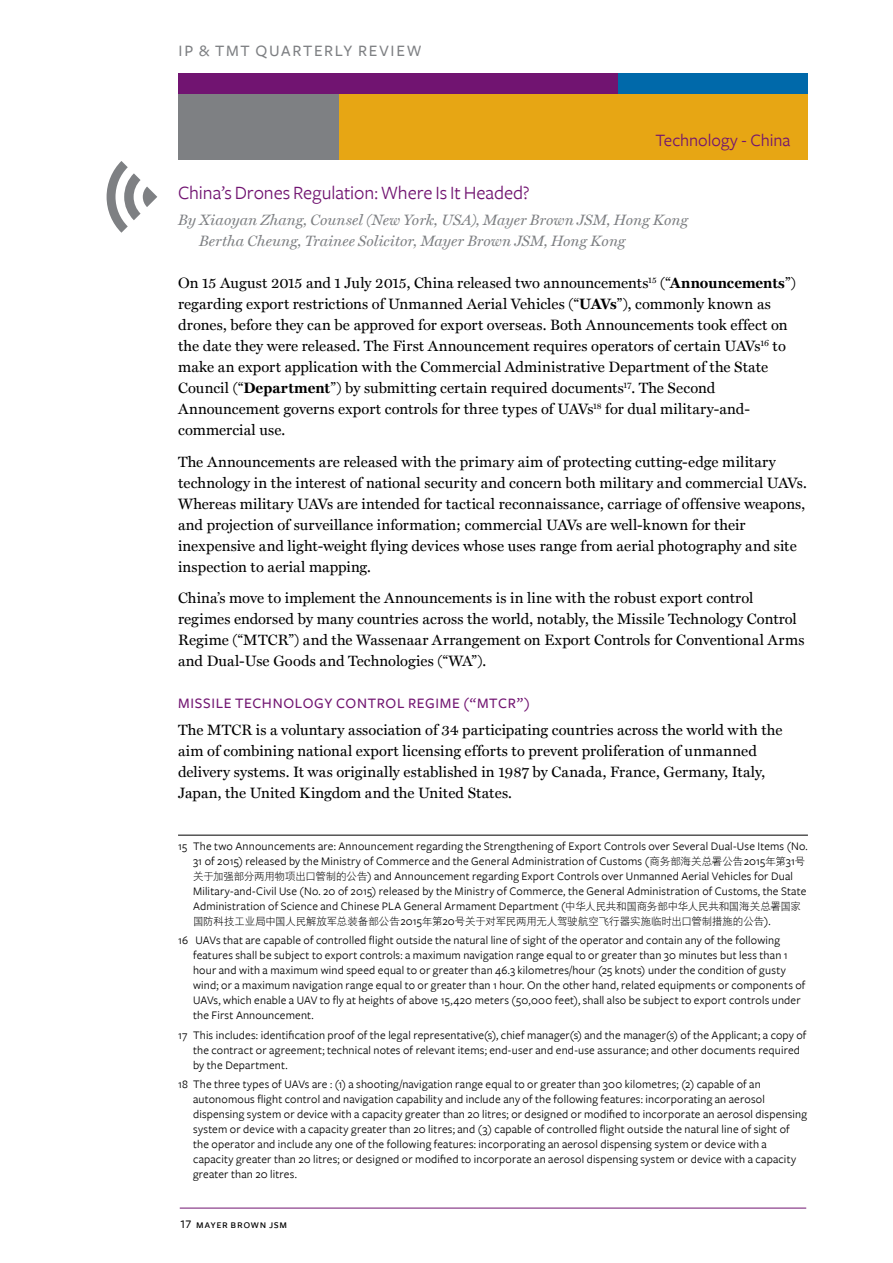
<style>
.page{position:relative;width:893px;height:1263px;background:#fff}
.page>*{position:absolute;margin:0;border:0;box-sizing:border-box;transform-origin:0 0}
.t1{font:19.5px "Freight Sans";color:#711471}
.t2{font:18px "Freight Sans";letter-spacing:-.005em;color:#711471}
.t3{font:16.5px "Freight Sans Medium SC";letter-spacing:.1em;color:#7e8083}
.t4{font:15px/21px "Miller Text";letter-spacing:.005em;color:#000}
.t5{font:italic 15px/21px "Miller Text";letter-spacing:.005em;color:#7e8083}
.t6{font:500 15px "Freight Sans";letter-spacing:.045em;color:#711471}
.t7{font:12px/15px "Freight Sans";letter-spacing:.015em;color:#000}
.t8{font:12px "Freight Sans Medium SC";letter-spacing:.045em;color:#000}
.t9{font:10.5px "DFP Hei W3";letter-spacing:-.015em;color:#000}
.s1{font-weight:700}
.s2{font-family:"DFP Hei W3";font-size:10.5px}
.s3{font-family:"Freight Sans";font-size:12px}
</style>
<div class="page">
<div style="left:178px;top:88px;width:165px;height:71px;background:#7e8083"></div>
<div style="left:339px;top:88px;width:469px;height:71px;background:#e7a614"></div>
<hr style="left:180px;top:1208px;width:626px;height:1px;background:#711471">
<div style="left:178px;top:73px;width:443px;height:21px;background:#711471"></div>
<div style="left:618px;top:73px;width:190px;height:21px;background:#0069aa"></div>
<hr style="left:178px;top:835px;width:630px;height:1px;background:#000">
<svg style="left:106px;top:161px;width:51px;height:72px"></svg>
<h3 class="t3" style="left:179px;top:41px;width:245px">IP &amp; TMT Quarterly Revi ew</h3>
<h2 class="t2" style="left:656px;top:130px;width:136px">Technology - China</h2>
<h1 class="t1" style="left:178px;top:182px;width:353px">China’s Drones Regulation: Where Is It Headed?</h1>
<p class="t5" style="left:199px;top:210px;width:490px;text-indent:-21px">By Xiaoyan Zhang, Counsel (New York, USA), Mayer Brown JSM, Hong Kong<br>Bertha Cheung, Trainee Solicitor, Mayer Brown JSM, Hong Kong</p>
<p class="t4" style="left:178px;top:272px;width:619px">On 15 August 2015 and 1 July 2015, China released two announcements<sup>15</sup> (“<span class="s1">Announcements</span>”) regarding export restrictions of Unmanned Aerial Vehicles (“<span class="s1">UAVs</span>”), commonly known as drones, before they can be approved for export overseas. Both Announcements took effect on the date they were released. The First Announcement requires operators of certain UAVs<sup>16</sup> to make an export application with the Commercial Administrative Department of the State Council (“<span class="s1">Department</span>”) by submitting certain required documents<sup>17</sup>. The Second Announcement governs export controls for three types of UAVs<sup>18</sup> for dual military-and&shy;commercial use.</p>
<p class="t4" style="left:178px;top:451px;width:630px">The Announcements are released with the primary aim of protecting cutting-edge military technology in the interest of national security and concern both military and commercial UAVs.<br>Whereas military UAVs are intended for tactical reconnaissance, carriage of offensive weapons, and projection of surveillance information; commercial UAVs are well-known for their inexpensive and light-weight flying devices whose uses range from aerial photography and site inspection to aerial mapping.</p>
<p class="t4" style="left:178px;top:587px;width:628px">China’s move to implement the Announcements is in line with the robust export control regimes endorsed by many countries across the world, notably, the Missile Technology Control Regime (“MTCR”) and the Wassenaar Arrangement on Export Controls for Conventional Arms and Dual-Use Goods and Technologies (“WA”).</p>
<p class="t6" style="left:178px;top:695px;width:20px">MISSILE</p>
<p class="t6" style="left:235px;top:695px;width:20px">TECHNOLOGY</p>
<p class="t6" style="left:336px;top:695px;width:21px">CONTROL</p>
<p class="t6" style="left:408px;top:695px;width:19px">REGIME</p>
<p class="t6" style="left:464px;top:695px;width:68px">(“MTCR”)</p>
<p class="t4" style="left:178px;top:719px;width:606px">The MTCR is a voluntary association of 34 participating countries across the world with the aim of combining national export licensing efforts to prevent proliferation of unmanned delivery systems. It was originally established in 1987 by Canada, France, Germany, Italy, Japan, the United Kingdom and the United States.</p>
<p class="t7" style="left:193px;top:839px;width:616px;text-indent:-15px">15 The two Announcements are: Announcement regarding the Strengthening of Export Controls over Several Dual-Use Items (No.<br>31 of 2015) released by the Ministry of Commerce and the General Administration of Customs (<span class="s2">商务部海关总署公告</span>2015<span class="s2">年第</span>31<span class="s2">号关于加强部分两用物项出口管制的公告</span>) and Announcement regarding Export Controls over Unmanned Aerial Vehicles for Dual Military-and-Civil Use (No. 20 of 2015) released by the Ministry of Commerce, the General Administration of Customs, the State Administration of Science and Chinese PLA General Armament Department (<span class="s2">中华人民共和国商务部中华人民共和国海关总署国家</span></p>
<p class="t9" style="left:193px;top:916px;width:579px">国防科技工业局中国人民解放军总装备部公告<span class="s3">2015</span>年第<span class="s3">20</span>号关于对军民两用无人驾驶航空飞行器实施临时出口管制措施的公告<span class="s3">).</span></p>
<p class="t7" style="left:193px;top:933px;width:614px;text-indent:-15px">16 UAVs that are capable of controlled flight outside the natural line of sight of the operator and contain any of the following features shall be subject to export controls: a maximum navigation range equal to or greater than 30 minutes but less than 1 hour and with a maximum wind speed equal to or greater than 46.3 kilometres/hour (25 knots) under the condition of gusty wind; or a maximum navigation range equal to or greater than 1 hour. On the other hand, related equipments or components of UAVs, which enable a UAV to fly at heights of above 15,420 meters (50,000 feet), shall also be subject to export controls under the First Announcement.</p>
<p class="t7" style="left:193px;top:1027px;width:615px;text-indent:-15px">17 This includes: identification proof of the legal representative(s), chief manager(s) and the manager(s) of the Applicant; a copy of the contract or agreement; technical notes of relevant items; end-user and end-use assurance; and other documents required by the Department.</p>
<p class="t7" style="left:193px;top:1077px;width:615px;text-indent:-15px">18 The three types of UAVs are : (1) a shooting/navigation range equal to or greater than 300 kilometres; (2) capable of an autonomous flight control and navigation capability and include any of the following features: incorporating an aerosol dispensing system or device with a capacity greater than 20 litres; or designed or modified to incorporate an aerosol dispensing system or device with a capacity greater than 20 litres; and (3) capable of controlled flight outside the natural line of sight of the operator and include any one of the following features: incorporating an aerosol dispensing system or device with a capacity greater than 20 litres; or designed or modified to incorporate an aerosol dispensing system or device with a capacity greater than 20 litres.</p>
<p class="t8" style="left:180px;top:1217px;width:109px">17 mayer brown jsm</p>
</div>
